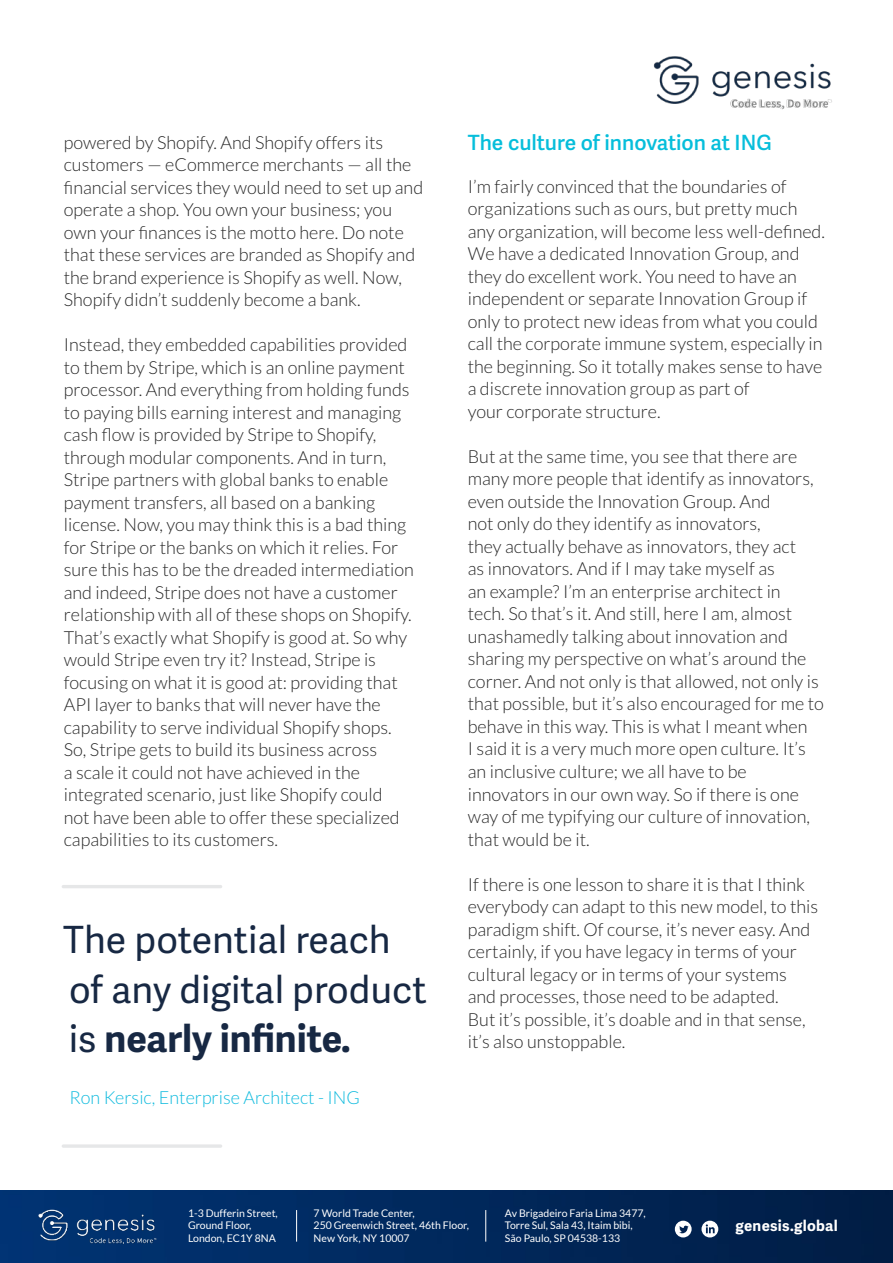
<style>
.page{position:relative;width:893px;height:1263px;background:#fff}
.page>*{position:absolute;margin:0;border:0;box-sizing:border-box;transform-origin:0 0}
.t1{font:37.5px/49.5px "Adelle Sans";color:#172843}
.t2{font:600 21px "Adelle Sans";color:#06bedb}
.t3{font:300 18px/22.5px "Lato";color:#292929}
.t4{font:300 18px "Lato";color:#11bbde}
.t5{font:700 15px "Adelle Sans";letter-spacing:.02em;color:#fff}
.t6{font:10.5px/12.6px "Lato";color:#fff}
.s1{font-weight:700}
</style>
<div class="page">
<img style="left:0;top:1191px;width:893px;height:72px">
<img style="left:36px;top:1204px;width:122px;height:46px">
<hr style="left:296px;top:1210px;width:1px;height:31px;background:#fff">
<hr style="left:485px;top:1210px;width:1px;height:31px;background:#fff">
<svg style="left:675px;top:1221px;width:17px;height:16px"></svg>
<svg style="left:701px;top:1221px;width:17px;height:16px"></svg>
<img style="left:653px;top:56px;width:179px;height:54px">
<hr style="left:62px;top:1144px;width:160px;height:4px;background:#e6e7e8;border-radius:2px">
<hr style="left:62px;top:885px;width:160px;height:3px;background:#e6e7e8;border-radius:2px">
<p class="t3" style="left:64px;top:132px;width:361px">powered by Shopify. And Shopify offers its customers — eCommerce merchants — all the financial services they would need to set up and operate a shop. You own your business; you own your finances is the motto here. Do note that these services are branded as Shopify and the brand experience is Shopify as well. Now, Shopify didn’t suddenly become a bank.</p>
<p class="t3" style="left:64px;top:335px;width:352px">Instead, they embedded capabilities provided to them by Stripe, which is an online payment processor. And everything from holding funds to paying bills earning interest and managing cash flow is provided by Stripe to Shopify, through modular components. And in turn, Stripe partners with global banks to enable payment transfers, all based on a banking license. Now, you may think this is a bad thing for Stripe or the banks on which it relies. For sure this has to be the dreaded intermediation and indeed, Stripe does not have a customer relationship with all of these shops on Shopify.<br>That’s exactly what Shopify is good at. So why would Stripe even try it? Instead, Stripe is focusing on what it is good at: providing that API layer to banks that will never have the capability to serve individual Shopify shops.<br>So, Stripe gets to build its business across<br>a scale it could not have achieved in the integrated scenario, just like Shopify could<br>not have been able to offer these specialized capabilities to its customers.</p>
<h1 class="t1" style="left:63px;top:918px;width:365px">The potential reach of any digital product is <span class="s1">nearly infinite.</span></h1>
<p class="t4" style="left:69px;top:1090px;width:292px">Ron Kersic, Enterprise Architect - ING</p>
<p class="t2" style="left:468px;top:134px;width:306px">The culture of innovation at ING</p>
<p class="t3" style="left:468px;top:177px;width:359px">I’m fairly convinced that the boundaries of organizations such as ours, but pretty much any organization, will become less well-defined.<br>We have a dedicated Innovation Group, and they do excellent work. You need to have an independent or separate Innovation Group if only to protect new ideas from what you could call the corporate immune system, especially in the beginning. So it totally makes sense to have a discrete innovation group as part of<br>your corporate structure.</p>
<p class="t3" style="left:468px;top:447px;width:358px">But at the same time, you see that there are many more people that identify as innovators, even outside the Innovation Group. And<br>not only do they identify as innovators,<br>they actually behave as innovators, they act<br>as innovators. And if I may take myself as<br>an example? I’m an enterprise architect in<br>tech. So that’s it. And still, here I am, almost unashamedly talking about innovation and sharing my perspective on what’s around the corner. And not only is that allowed, not only is that possible, but it’s also encouraged for me to behave in this way. This is what I meant when<br>I said it is a very much more open culture. It’s an inclusive culture; we all have to be innovators in our own way. So if there is one way of me typifying our culture of innovation, that would be it.</p>
<p class="t3" style="left:468px;top:874px;width:352px">If there is one lesson to share it is that I think everybody can adapt to this new model, to this paradigm shift. Of course, it’s never easy. And certainly, if you have legacy in terms of your cultural legacy or in terms of your systems and processes, those need to be adapted.<br>But it’s possible, it’s doable and in that sense, it’s also unstoppable.</p>
<p class="t6" style="left:188px;top:1207px;width:91px">1-3 Dufferin Street,<br>Ground Floor,<br>London, EC1Y 8NA</p>
<p class="t6" style="left:314px;top:1207px;width:157px">7 World Trade Center,<br>250 Greenwich Street, 46th Floor,<br>New York, NY 10007</p>
<p class="t6" style="left:505px;top:1207px;width:142px">Av Brigadeiro Faria Lima 3477,<br>Torre Sul, Sala 43, Itaim bibi,<br>São Paulo, SP 04538-133</p>
<p class="t5" style="left:736px;top:1219px;width:104px">genesis.global</p>
</div>
